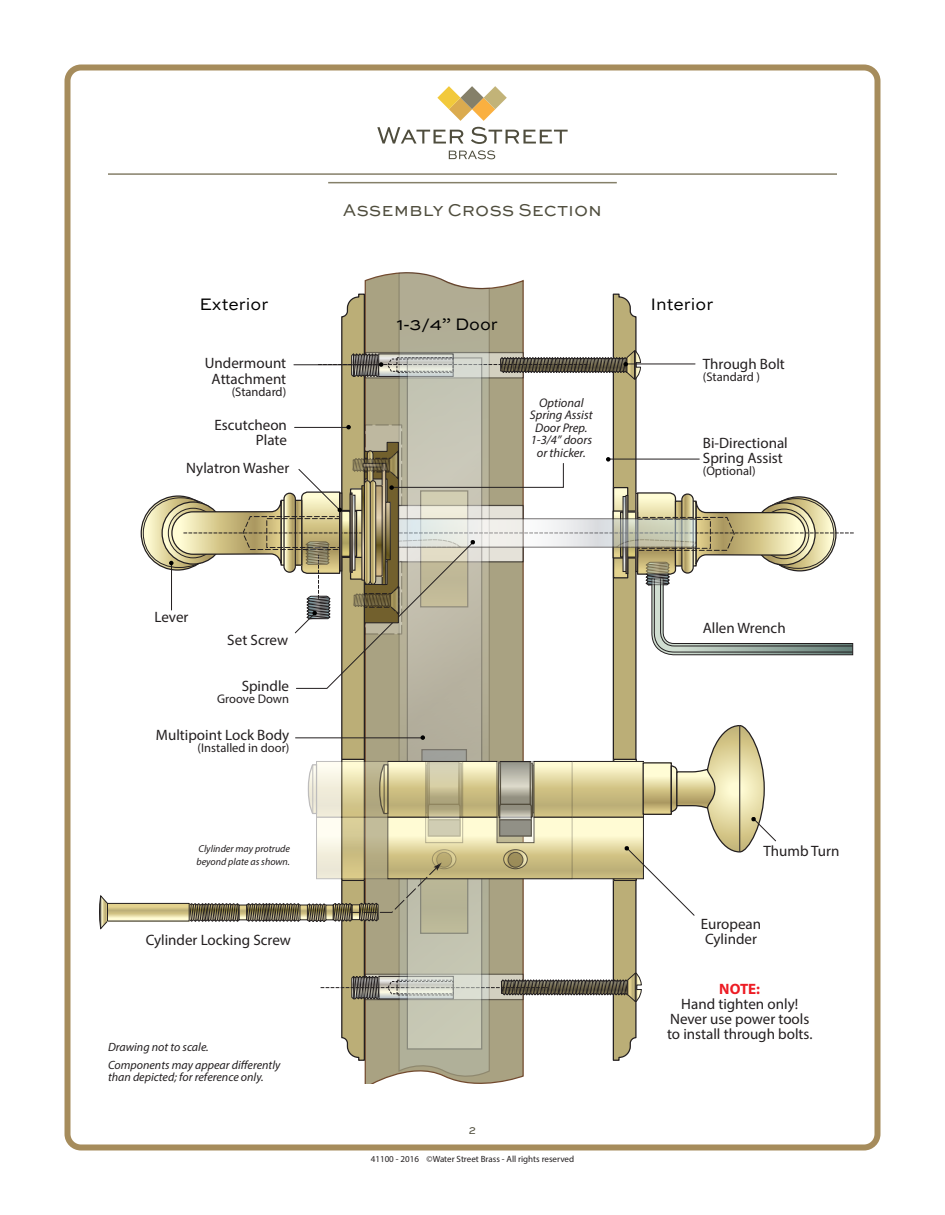
<style>
.page{position:relative;width:945px;height:1215px;background:#fff}
.page>*{position:absolute;margin:0;border:0;box-sizing:border-box;transform-origin:0 0}
.Sub_Heads{font:18px "Sweet Sans SC";color:#4f4d3d}
.t1{font:17.55px "Sweet Sans";color:#000}
.t2{font:15px/15px "Myriad Pro";color:#231f20;text-align:center}
.t3{font:12.6px "Myriad Pro";color:#231f20}
.t4{font:italic 12.6px/12.6px "Myriad Pro";color:#231f20;text-align:center}
.Body_Text{font:italic 12px/12px "Myriad Pro";color:#231f20}
.Sub_Heads-2{font:12px "Sweet Sans SC";color:#4f4d3d}
.t5{font:italic 10.05px/12.6px "Myriad Pro";color:#231f20}
.t6{font:9px "Myriad Pro";color:#231f20}
.s1{font-weight:700;color:#ed1c24}
</style>
<div class="page">
<svg style="left:377px;top:127px;width:87px;height:17px"></svg>
<svg style="left:471px;top:127px;width:97px;height:17px"></svg>
<svg style="left:449px;top:150px;width:46px;height:9px"></svg>
<svg style="left:437px;top:86px;width:70px;height:35px"></svg>
<div style="left:65px;top:64px;width:816px;height:1086px;border:6px solid #a68c5c;border-radius:14px"></div>
<hr style="left:108px;top:173px;width:729px;height:2px;background:#858069">
<hr style="left:328px;top:182px;width:289px;height:1px;background:#858069">
<svg style="left:364px;top:272px;width:160px;height:811px"></svg>
<svg style="left:398px;top:272px;width:92px;height:805px"></svg>
<svg style="left:99px;top:896px;width:10px;height:34px"></svg>
<svg style="left:101px;top:896px;width:1px;height:33px"></svg>
<hr style="left:100px;top:896px;width:1px;height:33px;background:#231f20">
<svg style="left:109px;top:905px;width:34px;height:15px"></svg>
<div style="left:107px;top:903px;width:83px;height:19px;border:1px solid #231f20"></div>
<svg style="left:143px;top:293px;width:711px;height:768px"></svg>
<p class="t1" style="left:199px;top:294px;width:70px">Exterior</p>
<p class="t2" style="left:205px;top:356px;width:83px">Undermount<br>Attachment</p>
<p class="t3" style="left:232px;top:384px;width:56px">(Standard)</p>
<p class="t2" style="left:214px;top:418px;width:74px;text-align:right">Escutcheon<br>Plate</p>
<p class="t2" style="left:186px;top:460px;width:105px">Nylatron Washer</p>
<p class="Sub_Heads" style="left:343px;top:200px;width:261px">Assembly Cross Section</p>
<p class="t1" style="left:397px;top:314px;width:102px">1-3/4” Door</p>
<p class="t4" style="left:530px;top:396px;width:64px">Optional<br>Spring Assist<br>Door Prep.<br>1-3/4” doors or thicker.</p>
<p class="t1" style="left:650px;top:294px;width:64px">Interior</p>
<p class="t2" style="left:703px;top:356px;width:83px">Through Bolt</p>
<p class="t3" style="left:703px;top:369px;width:59px">(Standard )</p>
<p class="t2" style="left:703px;top:435px;width:86px;text-align:left">Bi-Directional<br>Spring Assist</p>
<p class="t3" style="left:703px;top:463px;width:54px">(Optional)</p>
<p class="t2" style="left:155px;top:610px;width:35px">Lever</p>
<p class="t2" style="left:227px;top:632px;width:62px">Set Screw</p>
<p class="t2" style="left:242px;top:678px;width:49px">Spindle</p>
<p class="t3" style="left:217px;top:691px;width:73px">Groove Down</p>
<p class="t2" style="left:156px;top:727px;width:135px">Multipoint Lock Body</p>
<p class="t3" style="left:198px;top:740px;width:93px">(Installed in door)</p>
<p class="t5" style="left:196px;top:843px;width:95px">Clylinder may protrude beyond plate as shown.</p>
<p class="t2" style="left:703px;top:620px;width:84px">Allen Wrench</p>
<p class="t2" style="left:764px;top:843px;width:78px">Thumb Turn</p>
<p class="t2" style="left:701px;top:916px;width:62px">European</p>
<p class="t2" style="left:146px;top:933px;width:147px">Cylinder Locking Screw</p>
<p class="t2" style="left:705px;top:931px;width:53px">Cylinder</p>
<p class="Body_Text" style="left:108px;top:1040px;width:102px">Drawing not to scale.</p>
<p class="Body_Text" style="left:108px;top:1059px;width:174px">Components may appear differently than depicted; for reference only.</p>
<p class="Sub_Heads-2" style="left:469px;top:1123px;width:9px">2</p>
<p class="t6" style="left:371px;top:1154px;width:205px">41100 - 2016 ©Water Street Brass - All rights reserved</p>
<p class="t2" style="left:667px;top:981px;width:147px"><span class="s1">NOTE:<br></span>Hand tighten only!<br>Never use power tools to install through bolts.</p>
</div>
